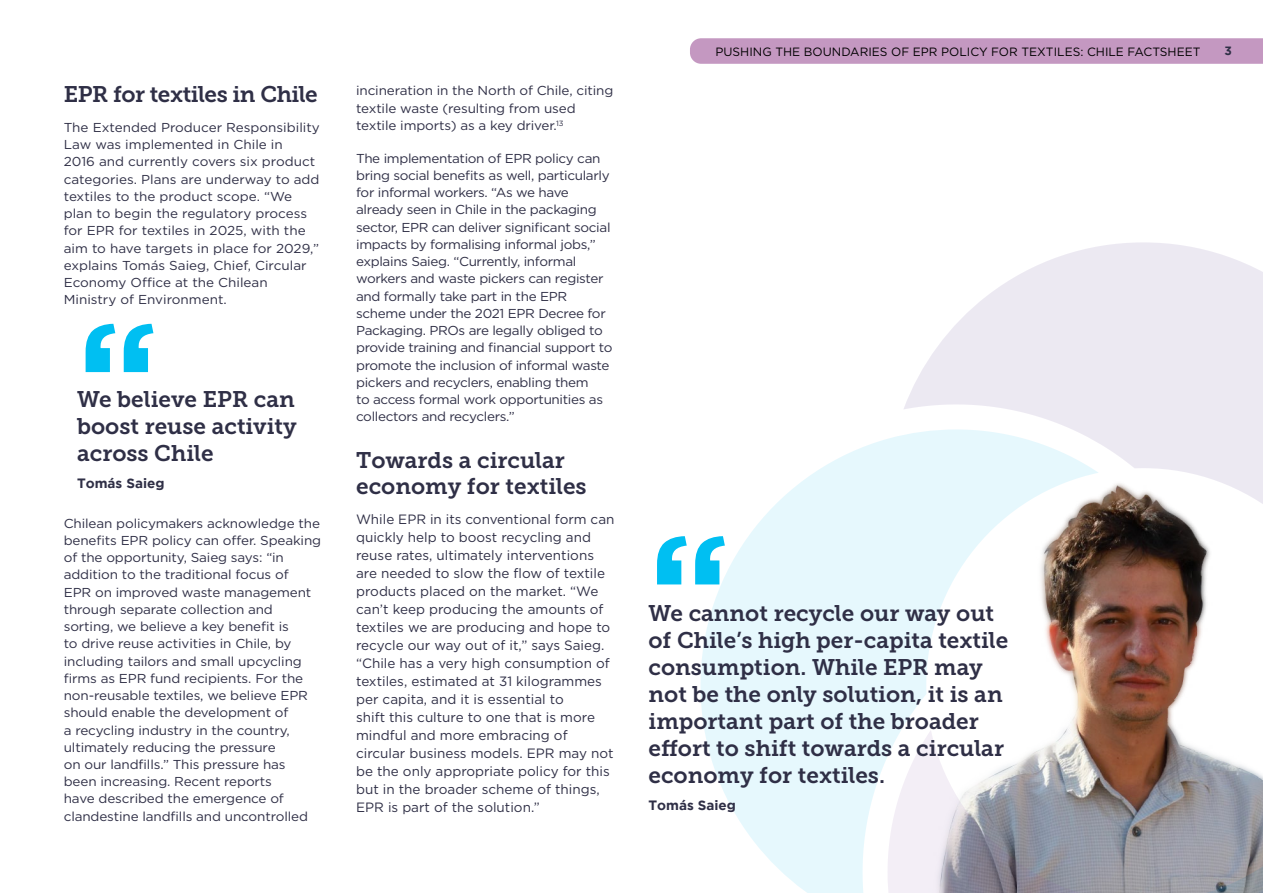
<style>
.page{position:relative;width:1263px;height:893px;background:#fff}
.page>*{position:absolute;margin:0;border:0;box-sizing:border-box;transform-origin:0 0}
.t1{font:700 150px "Gotham";color:#00bff2}
.t2{font:22.5px/27px "Museo Slab 700";color:#2f2f46}
.t3{font:22.5px "Museo Slab 700";letter-spacing:-.02em;color:#2f2f46}
.t4{font:13.5px/18px "Gotham";color:#2f2f46}
.t5{font:700 13.5px "Gotham";color:#2f2f46}
.t6{font:12.9px/17.2px "Gotham";letter-spacing:-.01em;color:#2f2f46;scale:1.04 1}
.t7{font:12px "Gotham";color:#000}
.t8{font:700 12px "Gotham";color:#2f2f46}
</style>
<div class="page">
<svg style="left:690px;top:38px;width:573px;height:26px;background:#c59ac2"></svg>
<img style="left:1099px;top:641px;width:89px;height:89px">
<svg style="left:1099px;top:730px;width:89px;height:163px;background:#8e7e7c"></svg>
<svg style="left:700px;top:435px;width:399px;height:458px;fill:#e6f8fd"></svg>
<svg style="left:1188px;top:641px;width:75px;height:252px"></svg>
<svg style="left:903px;top:242px;width:360px;height:399px"></svg>
<h2 class="t3" style="left:64px;top:81px;width:256px">EPR for textiles in Chile</h2>
<p class="t6" style="left:64px;top:118px;width:248px">The Extended Producer Responsibility Law was implemented in Chile in<br>2016 and currently covers six product categories. Plans are underway to add textiles to the product scope. “We plan to begin the regulatory process for EPR for textiles in 2025, with the aim to have targets in place for 2029,” explains Tomás Saieg, Chief, Circular Economy Office at the Chilean Ministry of Environment.</p>
<h1 class="t1" style="left:77px;top:290px;width:82px">“</h1>
<h2 class="t2" style="left:77px;top:386px;width:221px;text-align:justify">We believe EPR can boost reuse activity across Chile</h2>
<p class="t5" style="left:77px;top:475px;width:89px">Tomás Saieg</p>
<p class="t6" style="left:64px;top:514px;width:249px">Chilean policymakers acknowledge the benefits EPR policy can offer. Speaking of the opportunity, Saieg says: “in addition to the traditional focus of<br>EPR on improved waste management through separate collection and sorting, we believe a key benefit is<br>to drive reuse activities in Chile, by including tailors and small upcycling firms as EPR fund recipients. For the non-reusable textiles, we believe EPR should enable the development of<br>a recycling industry in the country, ultimately reducing the pressure<br>on our landfills.” This pressure has been increasing. Recent reports<br>have described the emergence of clandestine landfills and uncontrolled</p>
<p class="t6" style="left:356px;top:82px;width:249px">incineration in the North of Chile, citing textile waste (resulting from used textile imports) as a key driver.<sup>13</sup></p>
<p class="t6" style="left:356px;top:149px;width:248px">The implementation of EPR policy can bring social benefits as well, particularly for informal workers. “As we have already seen in Chile in the packaging sector, EPR can deliver significant social impacts by formalising informal jobs,” explains Saieg. “Currently, informal workers and waste pickers can register and formally take part in the EPR scheme under the 2021 EPR Decree for Packaging. PROs are legally obliged to provide training and financial support to promote the inclusion of informal waste pickers and recyclers, enabling them<br>to access formal work opportunities as collectors and recyclers.”</p>
<h2 class="t2" style="left:356px;top:448px;width:232px;line-height:25.5px">Towards a circular economy for textiles</h2>
<p class="t4" style="left:356px;top:510px;width:260px">While EPR in its conventional form can quickly help to boost recycling and reuse rates, ultimately interventions are needed to slow the flow of textile products placed on the market. “We can’t keep producing the amounts of textiles we are producing and hope to recycle our way out of it,” says Saieg. “Chile has a very high consumption of textiles, estimated at 31 kilogrammes per capita, and it is essential to<br>shift this culture to one that is more mindful and more embracing of circular business models. EPR may not be the only appropriate policy for this but in the broader scheme of things, EPR is part of the solution.”</p>
<p class="t7" style="left:715px;top:44px;width:487px">PUSHING THE BOUNDARIES OF EPR POLICY FOR TEXTILES: CHILE FACTSHEET</p>
<p class="t8" style="left:1224px;top:44px;width:9px">3</p>
<h1 class="t1" style="left:648px;top:502px;width:82px">“</h1>
<h2 class="t2" style="left:648px;top:600px;width:361px">We cannot recycle our way out of Chile’s high per-capita textile consumption. While EPR may not be the only solution, it is an important part of the broader effort to shift towards a circular economy for textiles.</h2>
<p class="t5" style="left:648px;top:797px;width:89px">Tomás Saieg</p>
</div>
